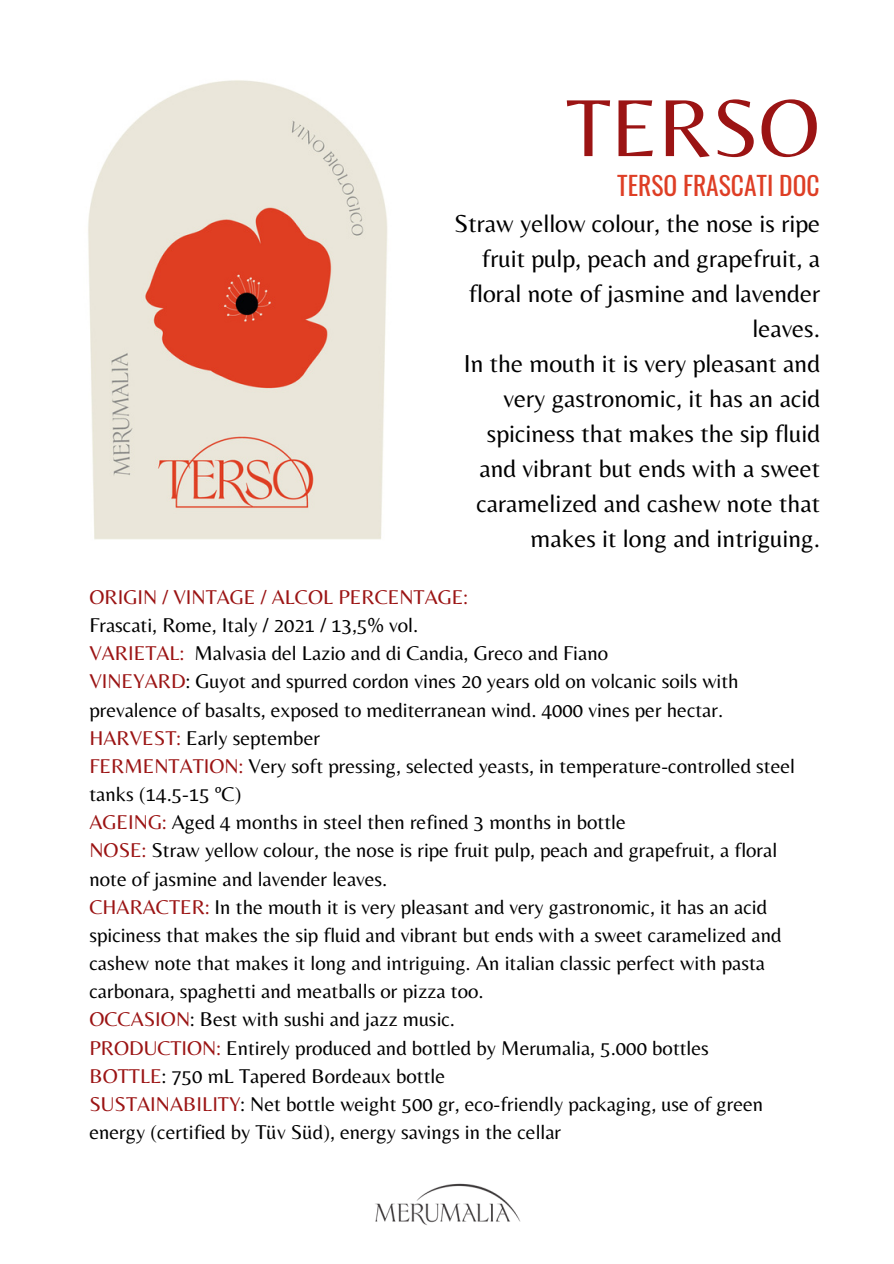
<style>
.page{position:relative;width:894px;height:1264px;background:#fff}
.page>*{position:absolute;margin:0;border:0;box-sizing:border-box;transform-origin:0 0}
.t1{font:84px "Belleza";color:#9b1414}
.t2{font:25.5px/35px "Belleza";color:#000;text-align:right}
.t3{font:25.5px "Oswald";color:#de3e25}
.t4{font:20.7px/28.2px "Belleza";color:#000}
.t5{font:20.7px "Belleza";color:#9b1414}
.s1{color:#9b1414}
</style>
<div class="page">
<img style="left:88px;top:80px;width:300px;height:460px">
<img style="left:375px;top:1183px;width:146px;height:42px">
<h1 class="t1" style="left:565px;top:78px;width:255px">TERSO</h1>
<p class="t3" style="left:617px;top:166px;width:204px">TERSO FRASCATI DOC</p>
<p class="t2" style="left:454px;top:206px;width:367px">Straw yellow colour, the nose is ripe fruit pulp, peach and grapefruit, a floral note of jasmine and lavender leaves.<br>In the mouth it is very pleasant and very gastronomic, it has an acid spiciness that makes the sip fluid and vibrant but ends with a sweet caramelized and cashew note that makes it long and intriguing.</p>
<p class="t5" style="left:89px;top:584px;width:380px">ORIGIN / VINTAGE / ALCOL PERCENTAGE:</p>
<p class="t4" style="left:89px;top:610px;width:707px">Frascati, Rome, Italy / 2021 / 13,5% vol.<br><span class="s1">VARIETAL:</span> Malvasia del Lazio and di Candia, Greco and Fiano<br><span class="s1">VINEYARD</span>: Guyot and spurred cordon vines 20 years old on volcanic soils with prevalence of basalts, exposed to mediterranean wind. 4000 vines per hectar.<br><span class="s1">HARVEST:</span> Early september<br><span class="s1">FERMENTATION:</span> Very soft pressing, selected yeasts, in temperature-controlled steel tanks (14.5-15 ºC)<br><span class="s1">AGEING:</span> Aged 4 months in steel then refined 3 months in bottle<br><span class="s1">NOSE:</span> Straw yellow colour, the nose is ripe fruit pulp, peach and grapefruit, a floral note of jasmine and lavender leaves.<br><span class="s1">CHARACTER:</span> In the mouth it is very pleasant and very gastronomic, it has an acid spiciness that makes the sip fluid and vibrant but ends with a sweet caramelized and cashew note that makes it long and intriguing. An italian classic perfect with pasta carbonara, spaghetti and meatballs or pizza too.<br><span class="s1">OCCASION</span>: Best with sushi and jazz music.<br><span class="s1">PRODUCTION:</span> Entirely produced and bottled by Merumalia, 5.000 bottles<br><span class="s1">BOTTLE</span>: 750 mL Tapered Bordeaux bottle<br><span class="s1">SUSTAINABILITY</span>: Net bottle weight 500 gr, eco-friendly packaging, use of green energy (certified by Tüv Süd), energy savings in the cellar</p>
</div>
